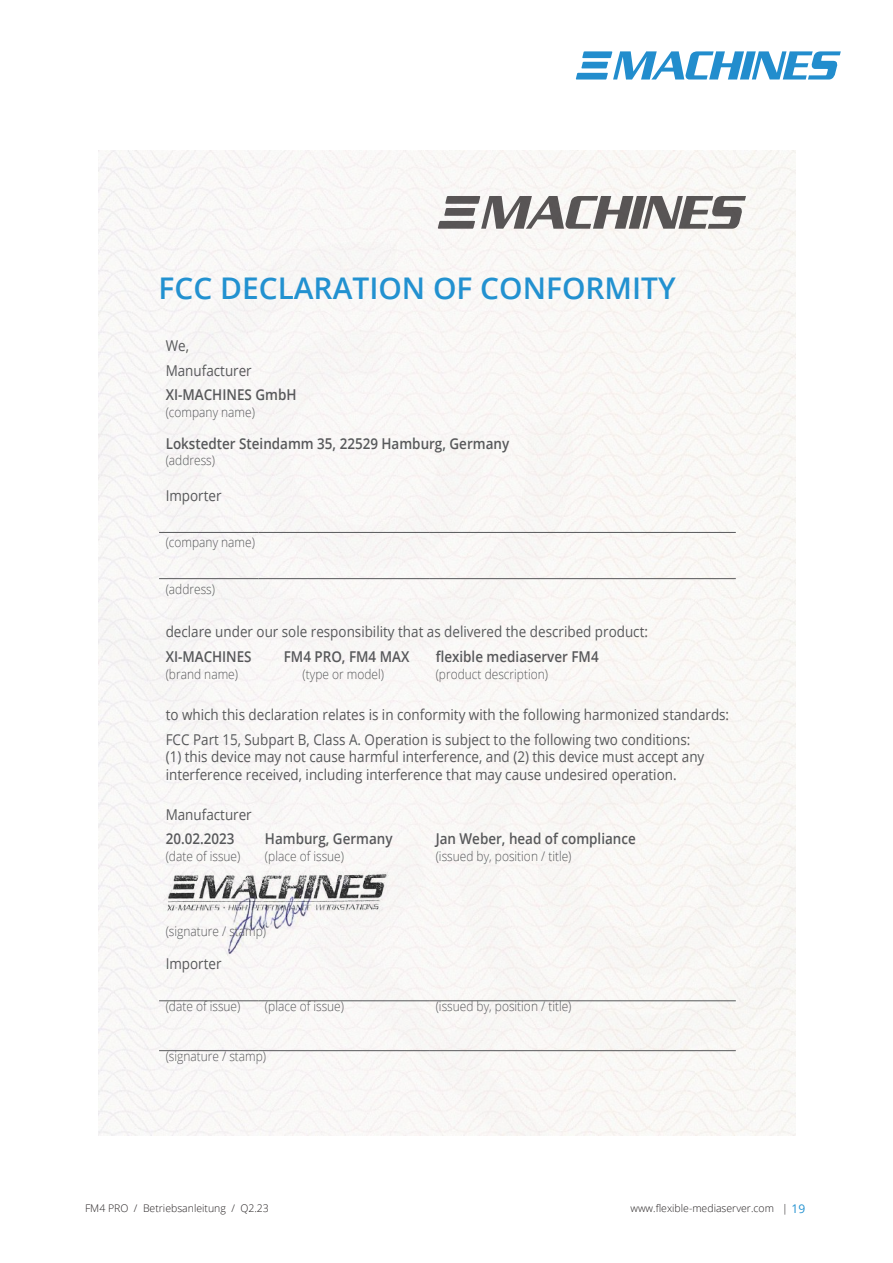
<style>
.page{position:relative;width:893px;height:1263px;background:#fff}
.page>*{position:absolute;margin:0;border:0;box-sizing:border-box;transform-origin:0 0}
.t1{font:600 29.85px "Open Sans";color:#2291d0}
.t2{font:15px/24.8px "Open Sans";color:#57585a;scale:.9 1}
.t3{font:600 15px "Open Sans";color:#57585a;scale:.9 1}
.t4{font:300 13.35px "Open Sans";color:#57585a;scale:.9 1}
.t5{font:300 10.5px "Open Sans";color:#231f20}
.s1{font-weight:400;font-size:12px;color:#2291d0}
</style>
<div class="page">
<svg style="left:576px;top:51px;width:265px;height:29px"></svg>
<div style="left:99px;top:233px;width:482px;height:597px;background:#f9f7f6"></div>
<div style="left:233px;top:325px;width:256px;height:257px;background:#f9f7f6"></div>
<div style="left:307px;top:677px;width:488px;height:458px;background:#f9f7f5"></div>
<div style="left:527px;top:758px;width:228px;height:228px;background:#f9f7f5"></div>
<hr style="left:159px;top:532px;width:99px;height:1px;background:#57585a">
<hr style="left:258px;top:532px;width:171px;height:1px;background:#57585a">
<hr style="left:159px;top:578px;width:99px;height:1px;background:#57585a">
<hr style="left:258px;top:578px;width:171px;height:1px;background:#57585a">
<hr style="left:159px;top:1000px;width:99px;height:1px;background:#57585a">
<hr style="left:258px;top:1000px;width:171px;height:1px;background:#57585a">
<hr style="left:159px;top:1050px;width:99px;height:1px;background:#57585a">
<hr style="left:258px;top:1050px;width:171px;height:1px;background:#57585a">
<hr style="left:429px;top:532px;width:307px;height:1px;background:#57585a">
<hr style="left:429px;top:578px;width:307px;height:1px;background:#57585a">
<hr style="left:429px;top:1000px;width:307px;height:1px;background:#57585a">
<hr style="left:429px;top:1050px;width:307px;height:1px;background:#57585a">
<img style="left:163px;top:865px;width:227px;height:90px">
<svg style="left:438px;top:196px;width:308px;height:33px"></svg>
<h1 class="t1" style="left:159px;top:268px;width:519px">FCC DECLARATION OF CONFORMITY</h1>
<p class="t2" style="left:166px;top:333px;width:97px">We,<br>Manufacturer</p>
<p class="t3" style="left:166px;top:385px;width:147px">XI-MACHINES GmbH</p>
<p class="t4" style="left:166px;top:403px;width:101px">(company name)</p>
<p class="t3" style="left:166px;top:433px;width:383px">Lokstedter Steindamm 35, 22529 Hamburg, Germany</p>
<p class="t4" style="left:166px;top:451px;width:56px">(address)</p>
<p class="t2" style="left:166px;top:483px;width:64px">Importer</p>
<p class="t4" style="left:166px;top:533px;width:101px">(company name)</p>
<p class="t4" style="left:166px;top:579px;width:56px">(address)</p>
<p class="t2" style="left:166px;top:619px;width:537px">declare under our sole responsibility that as delivered the described product:</p>
<p class="t3" style="left:166px;top:646px;width:97px">XI-MACHINES</p>
<p class="t3" style="left:284px;top:646px;width:141px">FM4 PRO, FM4 MAX</p>
<p class="t3" style="left:436px;top:646px;width:183px">flexible mediaserver FM4</p>
<p class="t4" style="left:166px;top:665px;width:82px">(brand name)</p>
<p class="t4" style="left:303px;top:665px;width:92px">(type or model)</p>
<p class="t4" style="left:436px;top:665px;width:126px">(product description)</p>
<p class="t2" style="left:166px;top:702px;width:628px">to which this declaration relates is in conformity with the following harmonized standards:<br>FCC Part 15, Subpart B, Class A. Operation is subject to the following two conditions:</p>
<p class="t2" style="left:166px;top:748px;width:600px;line-height:17.9px">(1) this device may not cause harmful interference, and (2) this device must accept any interference received, including interference that may cause undesired operation.</p>
<p class="t2" style="left:166px;top:801px;width:97px">Manufacturer</p>
<p class="t3" style="left:166px;top:829px;width:78px">20.02.2023</p>
<p class="t3" style="left:265px;top:829px;width:143px">Hamburg, Germany</p>
<p class="t3" style="left:436px;top:829px;width:224px">Jan Weber, head of compliance</p>
<p class="t4" style="left:166px;top:847px;width:85px">(date of issue)</p>
<p class="t4" style="left:265px;top:847px;width:89px">(place of issue)</p>
<p class="t4" style="left:436px;top:847px;width:152px">(issued by, position / title)</p>
<p class="t4" style="left:166px;top:922px;width:113px">(signature / stamp)</p>
<p class="t2" style="left:166px;top:951px;width:64px">Importer</p>
<p class="t4" style="left:166px;top:997px;width:85px">(date of issue)</p>
<p class="t4" style="left:265px;top:997px;width:89px">(place of issue)</p>
<p class="t4" style="left:436px;top:997px;width:152px">(issued by, position / title)</p>
<p class="t4" style="left:166px;top:1047px;width:113px">(signature / stamp)</p>
<p class="t5" style="left:85px;top:1201px;width:185px">FM4 PRO / Betriebsanleitung / Q2.23</p>
<p class="t5" style="left:630px;top:1201px;width:176px">www.flexible-mediaserver.com | <span class="s1">19</span></p>
</div>
